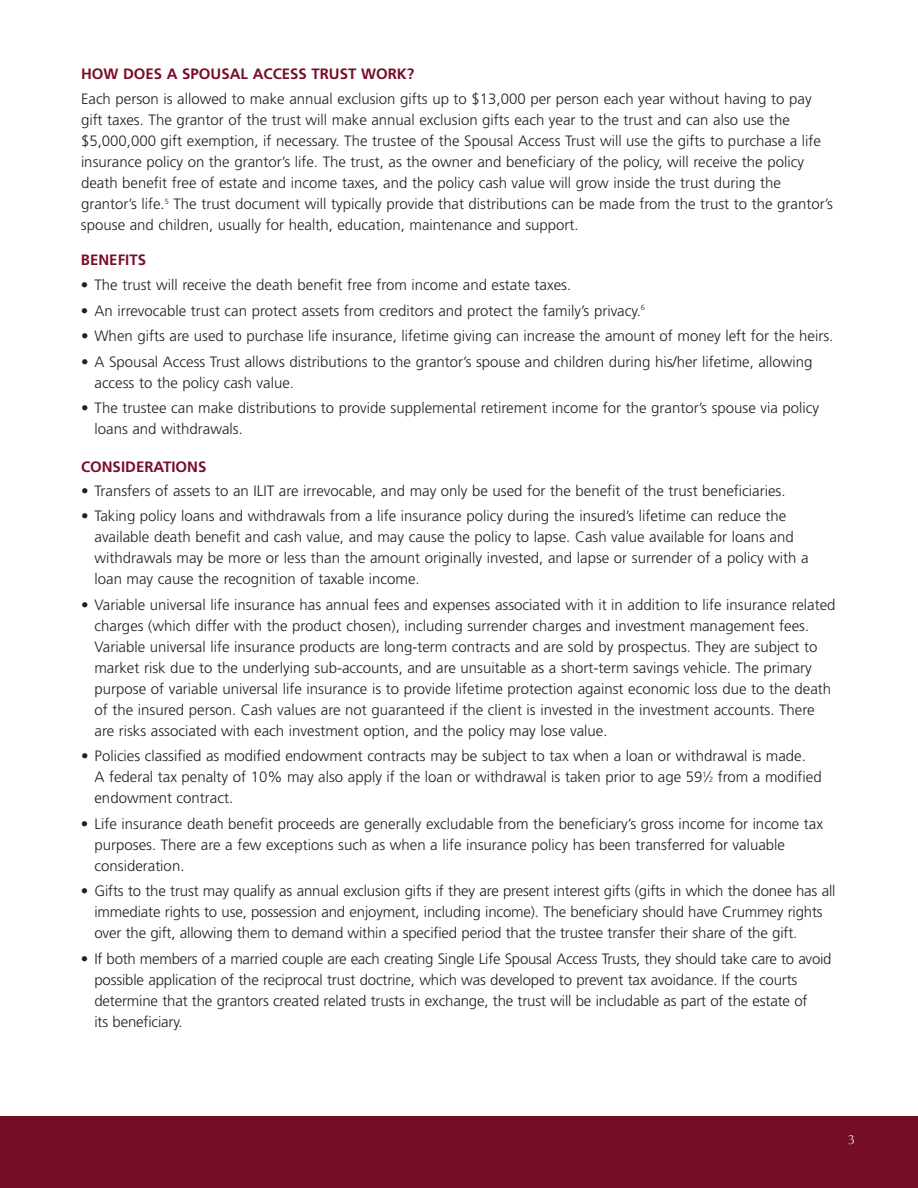
<style>
.page{position:relative;width:918px;height:1188px;background:#fff}
.page>*{position:absolute;margin:0;border:0;box-sizing:border-box;transform-origin:0 0}
.t1{font:300 15px/21px "Frutiger";color:#231f20}
.t2{font:700 15px "Frutiger";color:#770e28}
.t3{font:13.5px "Berkeley";color:#fff}
.s1{font-size:7.5px}
</style>
<div class="page">
<div style="left:0;top:1116px;width:918px;height:72px;background:#770e28"></div>
<p class="t2" style="left:81px;top:68px;width:335px">HOW DOES A SPOUSAL ACCESS TRUST WORK?</p>
<p class="t1" style="left:81px;top:90px;width:754px">Each person is allowed to make annual exclusion gifts up to $13,000 per person each year without having to pay gift taxes. The grantor of the trust will make annual exclusion gifts each year to the trust and can also use the $5,000,000 gift exemption, if necessary. The trustee of the Spousal Access Trust will use the gifts to purchase a life insurance policy on the grantor’s life. The trust, as the owner and beneficiary of the policy, will receive the policy death benefit free of estate and income taxes, and the policy cash value will grow inside the trust during the grantor’s life.<sup>5</sup> The trust document will typically provide that distributions can be made from the trust to the grantor’s spouse and children, usually for health, education, maintenance and support.</p>
<p class="t2" style="left:81px;top:254px;width:67px">BENEFITS</p>
<p class="t1" style="left:81px;top:276px;width:492px">• The trust will receive the death benefit free from income and estate taxes.</p>
<p class="t1" style="left:81px;top:301px;width:565px">• An irrevocable trust can protect assets from creditors and protect the family’s privacy.<sup>6</sup></p>
<p class="t1" style="left:81px;top:327px;width:754px">• When gifts are used to purchase life insurance, lifetime giving can increase the amount of money left for the heirs.</p>
<p class="t1" style="left:94px;top:352px;width:720px;text-indent:-14px">• A Spousal Access Trust allows distributions to the grantor’s spouse and children during his/her lifetime, allowing access to the policy cash value.</p>
<p class="t1" style="left:94px;top:399px;width:726px;text-indent:-14px">• The trustee can make distributions to provide supplemental retirement income for the grantor’s spouse via policy loans and withdrawals.</p>
<p class="t2" style="left:81px;top:460px;width:127px">CONSIDERATIONS</p>
<p class="t1" style="left:81px;top:481px;width:706px">• Transfers of assets to an ILIT are irrevocable, and may only be used for the benefit of the trust beneficiaries.</p>
<p class="t1" style="left:94px;top:507px;width:716px;text-indent:-14px">• Taking policy loans and withdrawals from a life insurance policy during the insured’s lifetime can reduce the available death benefit and cash value, and may cause the policy to lapse. Cash value available for loans and withdrawals may be more or less than the amount originally invested, and lapse or surrender of a policy with a loan may cause the recognition of taxable income.</p>
<p class="t1" style="left:94px;top:595px;width:743px;text-indent:-14px">• Variable universal life insurance has annual fees and expenses associated with it in addition to life insurance related charges (which differ with the product chosen), including surrender charges and investment management fees.<br>Variable universal life insurance products are long-term contracts and are sold by prospectus. They are subject to market risk due to the underlying sub-accounts, and are unsuitable as a short-term savings vehicle. The primary purpose of variable universal life insurance is to provide lifetime protection against economic loss due to the death of the insured person. Cash values are not guaranteed if the client is invested in the investment accounts. There are risks associated with each investment option, and the policy may lose value.</p>
<p class="t1" style="left:94px;top:747px;width:729px;text-indent:-13px">• Policies classified as modified endowment contracts may be subject to tax when a loan or withdrawal is made.<br>A federal tax penalty of 10% may also apply if the loan or withdrawal is taken prior to age 59<sup>1</sup>⁄<span class="s1">2</span> from a modified endowment contract.</p>
<p class="t1" style="left:94px;top:814px;width:730px;text-indent:-14px">• Life insurance death benefit proceeds are generally excludable from the beneficiary’s gross income for income tax purposes. There are a few exceptions such as when a life insurance policy has been transferred for valuable consideration.</p>
<p class="t1" style="left:94px;top:882px;width:743px;text-indent:-13px">• Gifts to the trust may qualify as annual exclusion gifts if they are present interest gifts (gifts in which the donee has all immediate rights to use, possession and enjoyment, including income). The beneficiary should have Crummey rights over the gift, allowing them to demand within a specified period that the trustee transfer their share of the gift.</p>
<p class="t1" style="left:94px;top:949px;width:739px;text-indent:-13px">• If both members of a married couple are each creating Single Life Spousal Access Trusts, they should take care to avoid possible application of the reciprocal trust doctrine, which was developed to prevent tax avoidance. If the courts determine that the grantors created related trusts in exchange, the trust will be includable as part of the estate of<br>its beneficiary.</p>
<p class="t3" style="left:848px;top:1134px;width:9px">3</p>
</div>
